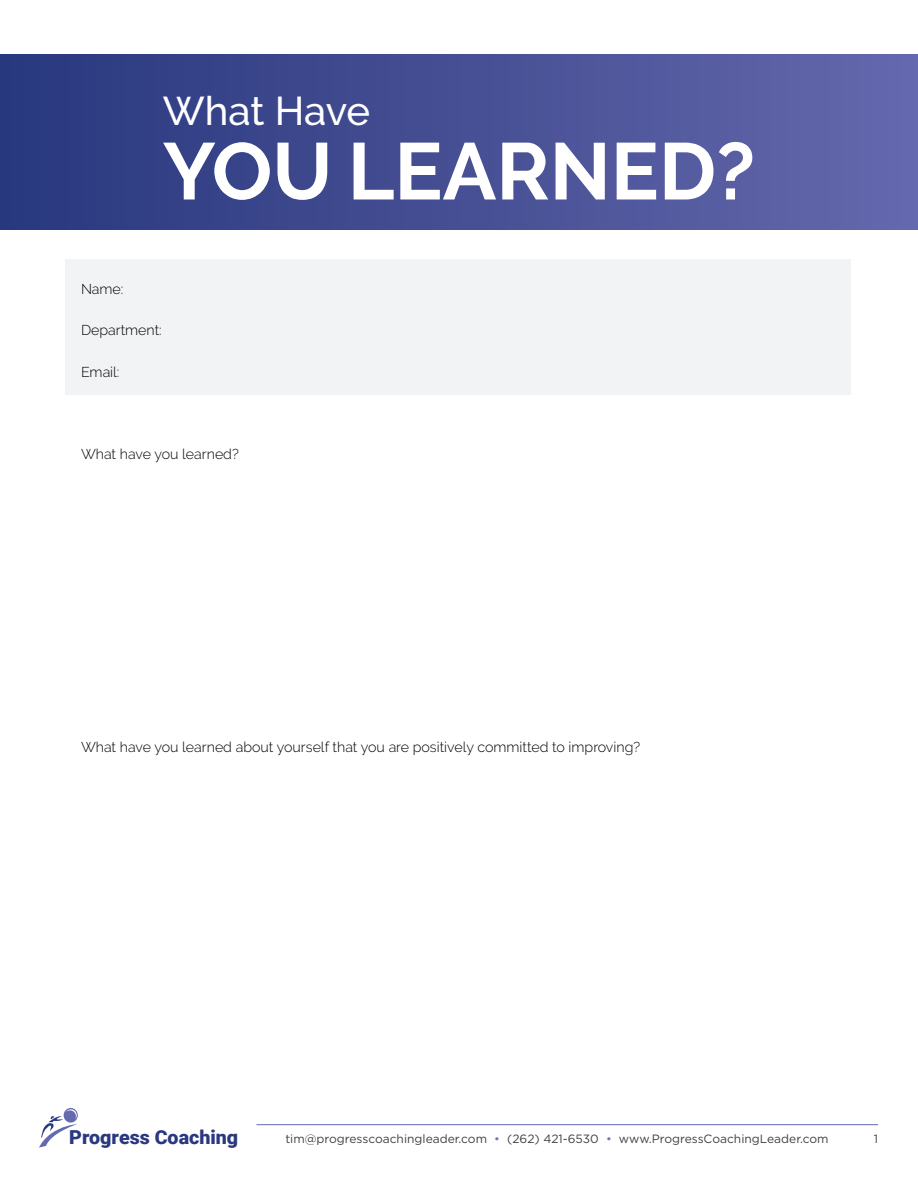
<style>
.page{position:relative;width:918px;height:1188px;background:#fff}
.page>*{position:absolute;margin:0;border:0;box-sizing:border-box;transform-origin:0 0}
.t1{font:700 80.1px "Raleway";color:#fff}
.t2{font:500 40.05px "Raleway";letter-spacing:-.005em;color:#fff}
.t3{font:900 19.2px "Roboto";color:#29387f}
.t4{font:300 14.25px "Raleway";color:#000}
.t5{font:12px "Gotham";color:#414042}
.s1{color:#7274b7}
</style>
<div class="page">
<svg style="left:39px;top:1108px;width:39px;height:40px"></svg>
<hr style="left:257px;top:1124px;width:621px;height:1px;background:#656ab0">
<div style="left:65px;top:259px;width:786px;height:136px;background:#f2f3f5"></div>
<div style="left:0;top:54px;width:918px;height:176px;background:linear-gradient(to right,#28377d,#6568ad)"></div>
<h2 class="t2" style="left:163px;top:87px;width:209px">What Have</h2>
<h1 class="t1" style="left:163px;top:126px;width:594px">YOU LEARNED?</h1>
<p class="t4" style="left:81px;top:281px;width:44px">Name:</p>
<p class="t4" style="left:81px;top:322px;width:82px">Department:</p>
<p class="t4" style="left:81px;top:363px;width:40px">Email:</p>
<p class="t4" style="left:81px;top:446px;width:159px">What have you learned?</p>
<p class="t4" style="left:81px;top:738px;width:561px">What have you learned about yourself that you are positively committed to improving?</p>
<h3 class="t3" style="left:69px;top:1123px;width:170px">Progress Coaching</h3>
<p class="t5" style="left:285px;top:1131px;width:545px">tim@progresscoachingleader.com <span class="s1">•</span> (262) 421-6530 <span class="s1">•</span> www.ProgressCoachingLeader.com</p>
<p class="t5" style="left:874px;top:1131px;width:6px">1</p>
</div>
